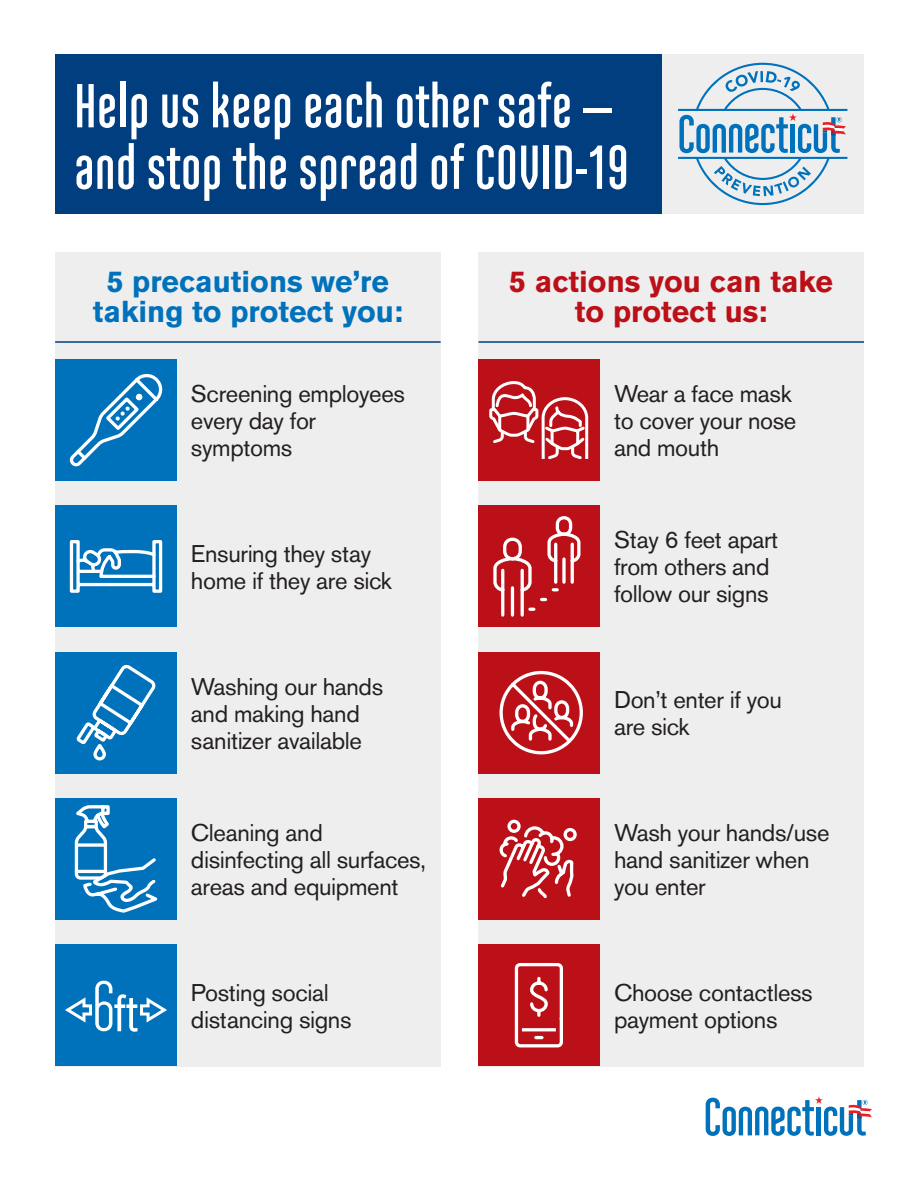
<style>
.page{position:relative;width:918px;height:1188px;background:#fff}
.page>*{position:absolute;margin:0;border:0;box-sizing:border-box;transform-origin:0 0}
.t1{font:700 61.95px/61.5px "Ando";color:#fff}
.Blue_subheads{font:700 30px/30px "Akzidenz Grotesk BE";color:#0071bb;text-align:center}
.Blue_subheads-2{font:700 30px/30px "Akzidenz Grotesk BE";color:#bb1018;text-align:center}
.t2{font:24px/27px "Akzidenz Grotesk BE";letter-spacing:-.015em;color:#231f20}
</style>
<div class="page">
<div style="left:662px;top:54px;width:202px;height:160px;background:#eeeeef"></div>
<div style="left:478px;top:252px;width:386px;height:815px;background:#eeeeef"></div>
<div style="left:55px;top:54px;width:607px;height:160px;background:#013e80"></div>
<div style="left:55px;top:252px;width:386px;height:815px;background:#eeeeef"></div>
<svg style="left:706px;top:1096px;width:165px;height:40px"></svg>
<div style="left:478px;top:798px;width:122px;height:122px;background:#bb1018"></div>
<svg style="left:499px;top:819px;width:78px;height:80px"></svg>
<div style="left:478px;top:505px;width:122px;height:122px;background:#bb1018"></div>
<svg style="left:493px;top:531px;width:88px;height:86px"></svg>
<div style="left:556px;top:516px;width:16px;height:20px;border:3px solid #fff;border-radius:7px"></div>
<div style="left:478px;top:944px;width:122px;height:122px;background:#bb1018"></div>
<svg style="left:514px;top:963px;width:49px;height:85px"></svg>
<div style="left:478px;top:652px;width:122px;height:122px;background:#bb1018"></div>
<svg style="left:499px;top:670px;width:84px;height:85px"></svg>
<div style="left:55px;top:359px;width:122px;height:122px;background:#0071bb"></div>
<svg style="left:69px;top:374px;width:94px;height:93px"></svg>
<div style="left:55px;top:505px;width:122px;height:122px;background:#0071bb"></div>
<svg style="left:69px;top:540px;width:94px;height:53px"></svg>
<div style="left:55px;top:652px;width:122px;height:122px;background:#0071bb"></div>
<svg style="left:76px;top:664px;width:80px;height:97px"></svg>
<div style="left:55px;top:798px;width:122px;height:122px;background:#0071bb"></div>
<svg style="left:74px;top:805px;width:84px;height:108px"></svg>
<div style="left:55px;top:944px;width:122px;height:122px;background:#0071bb"></div>
<div style="left:478px;top:359px;width:122px;height:122px;background:#bb1018"></div>
<svg style="left:489px;top:381px;width:100px;height:79px"></svg>
<hr style="left:55px;top:341px;width:386px;height:2px;background:#013e80">
<hr style="left:478px;top:341px;width:386px;height:2px;background:#013e80">
<svg style="left:65px;top:981px;width:102px;height:51px"></svg>
<svg style="left:678px;top:63px;width:169px;height:142px"></svg>
<p class="t1" style="left:74px;top:76px;width:557px">Help us keep each other safe – and stop the spread of COVID-19</p>
<p class="Blue_subheads" style="left:93px;top:267px;width:311px">5 precautions we’re taking to protect you:</p>
<p class="Blue_subheads-2" style="left:509px;top:267px;width:325px">5 actions you can take to protect us:</p>
<p class="t2" style="left:191px;top:380px;width:216px">Screening employees every day for symptoms</p>
<p class="t2" style="left:614px;top:380px;width:184px">Wear a face mask to cover your nose and mouth</p>
<p class="t2" style="left:191px;top:540px;width:202px">Ensuring they stay home if they are sick</p>
<p class="t2" style="left:191px;top:673px;width:194px">Washing our hands and making hand sanitizer available</p>
<p class="t2" style="left:614px;top:526px;width:166px">Stay 6 feet apart from others and follow our signs</p>
<p class="t2" style="left:614px;top:686px;width:169px">Don’t enter if you are sick</p>
<p class="t2" style="left:191px;top:819px;width:236px">Cleaning and disinfecting all surfaces, areas and equipment</p>
<p class="t2" style="left:614px;top:819px;width:217px">Wash your hands/use hand sanitizer when you enter</p>
<p class="t2" style="left:191px;top:979px;width:162px">Posting social distancing signs</p>
<p class="t2" style="left:614px;top:979px;width:200px">Choose contactless payment options</p>
</div>
